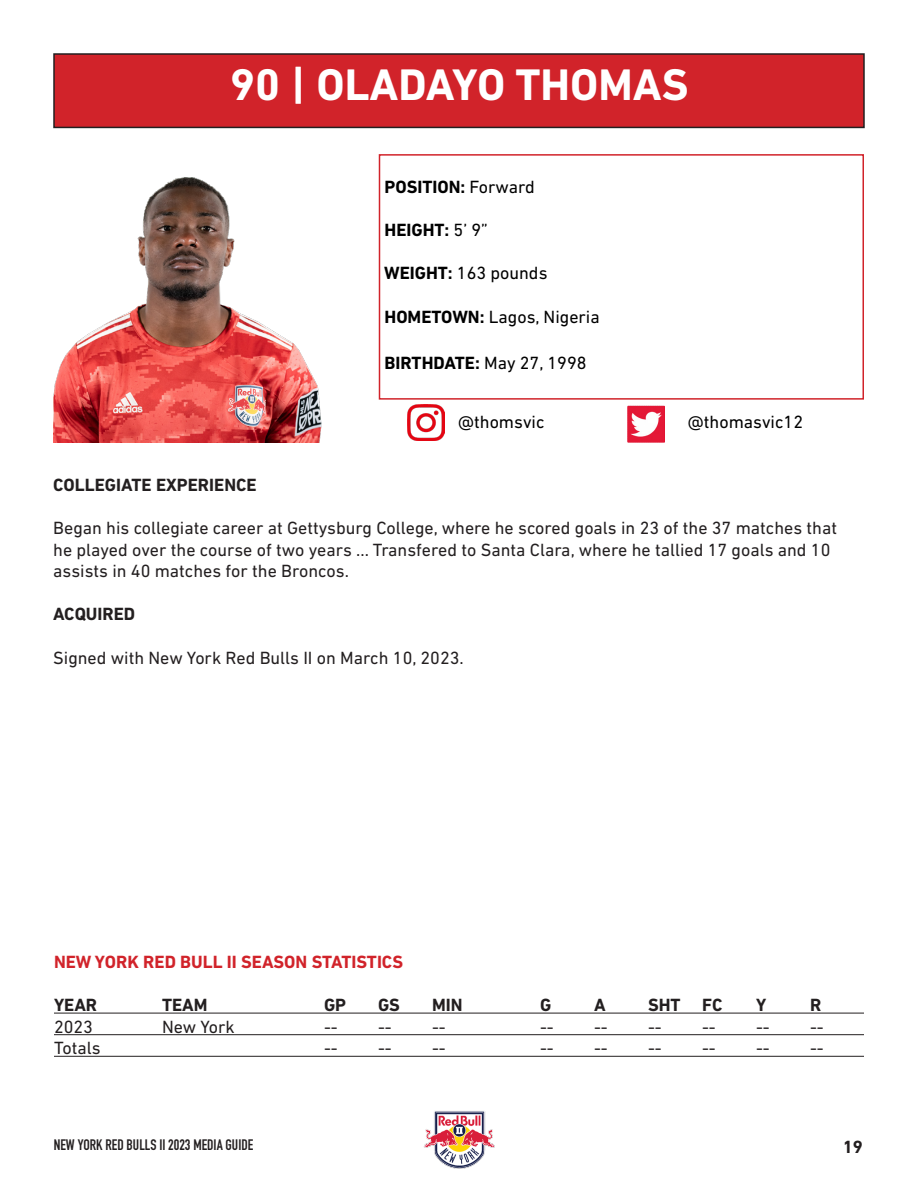
<style>
.page{position:relative;width:918px;height:1188px;background:#fff}
.page>*{position:absolute;margin:0;border:0;box-sizing:border-box;transform-origin:0 0}
.t1{font:700 45px "DIN Next LT Pro";color:#fff}
.t2{font:18px/21.6px "DIN Next LT Pro";color:#231f20}
.t3{font:18px "DIN Next LT Pro";color:#000}
.t4{font:700 18px "DIN Next LT Pro";color:#231f20}
.t5{font:700 18px "DIN Next LT Pro";color:#000}
.t6{font:700 18px "DIN Next LT Pro";color:#d1232a}
.t7{font:700 15px "DIN Condensed";color:#231f20}
.s1{font-weight:400}
.s2{font-weight:700}
</style>
<div class="page">
<img style="left:424px;top:1111px;width:71px;height:58px">
<div style="left:53px;top:53px;width:812px;height:75px;background:#d1232a;border:2px solid #231f20"></div>
<hr style="left:54px;top:1013px;width:810px;height:1px;background:#231f20">
<hr style="left:54px;top:1034px;width:810px;height:1px;background:#231f20">
<hr style="left:54px;top:1056px;width:810px;height:1px;background:#231f20">
<div style="left:379px;top:154px;width:485px;height:246px;border:2px solid #d1232a"></div>
<img style="left:407px;top:404px;width:37px;height:37px">
<img style="left:53px;top:177px;width:268px;height:265px">
<img style="left:628px;top:405px;width:37px;height:37px">
<p class="t1" style="left:230px;top:59px;width:460px">90 | OLADAYO THOMAS</p>
<p class="t5" style="left:384px;top:176px;width:152px">POSITION: <span class="s1">Forward</span></p>
<p class="t5" style="left:384px;top:220px;width:105px">HEIGHT: <span class="s1">5’ 9”</span></p>
<p class="t3" style="left:384px;top:263px;width:165px"><span class="s2">WEIGHT:</span> 163 pounds</p>
<p class="t3" style="left:384px;top:306px;width:217px"><span class="s2">HOMETOWN:</span> Lagos, Nigeria</p>
<p class="t5" style="left:384px;top:353px;width:204px">BIRTHDATE: <span class="s1">May 27, 1998</span></p>
<p class="t3" style="left:458px;top:411px;width:88px">@thomsvic</p>
<p class="t3" style="left:688px;top:411px;width:117px">@thomasvic12</p>
<p class="t4" style="left:53px;top:474px;width:205px">COLLEGIATE EXPERIENCE</p>
<p class="t2" style="left:53px;top:517px;width:785px">Began his collegiate career at Gettysburg College, where he scored goals in 23 of the 37 matches that he played over the course of two years ... Transfered to Santa Clara, where he tallied 17 goals and 10 assists in 40 matches for the Broncos.</p>
<p class="t4" style="left:53px;top:604px;width:84px">ACQUIRED</p>
<p class="t2" style="left:53px;top:647px;width:412px">Signed with New York Red Bulls II on March 10, 2023.</p>
<p class="t6" style="left:54px;top:951px;width:351px">NEW YORK RED BULL II SEASON STATISTICS</p>
<p class="t4" style="left:54px;top:995px;width:45px">YEAR</p>
<p class="t4" style="left:162px;top:995px;width:47px">TEAM</p>
<p class="t4" style="left:324px;top:995px;width:24px">GP</p>
<p class="t4" style="left:378px;top:995px;width:24px">GS</p>
<p class="t4" style="left:432px;top:995px;width:32px">MIN</p>
<p class="t4" style="left:540px;top:995px;width:13px">G</p>
<p class="t4" style="left:594px;top:995px;width:13px">A</p>
<p class="t4" style="left:648px;top:995px;width:76px">SHT FC</p>
<p class="t4" style="left:756px;top:995px;width:12px">Y</p>
<p class="t4" style="left:810px;top:995px;width:13px">R</p>
<p class="t2" style="left:54px;top:1016px;width:41px">2023</p>
<p class="t2" style="left:162px;top:1016px;width:74px">New York</p>
<p class="t2" style="left:324px;top:1016px;width:15px">--</p>
<p class="t2" style="left:378px;top:1016px;width:15px">--</p>
<p class="t2" style="left:432px;top:1016px;width:15px">--</p>
<p class="t2" style="left:540px;top:1016px;width:15px">--</p>
<p class="t2" style="left:594px;top:1016px;width:15px">--</p>
<p class="t2" style="left:648px;top:1016px;width:15px">--</p>
<p class="t2" style="left:702px;top:1016px;width:15px">--</p>
<p class="t2" style="left:756px;top:1016px;width:15px">--</p>
<p class="t2" style="left:810px;top:1016px;width:15px">--</p>
<p class="t2" style="left:54px;top:1037px;width:48px">Totals</p>
<p class="t2" style="left:324px;top:1037px;width:15px">--</p>
<p class="t2" style="left:378px;top:1037px;width:15px">--</p>
<p class="t2" style="left:432px;top:1037px;width:15px">--</p>
<p class="t2" style="left:540px;top:1037px;width:15px">--</p>
<p class="t2" style="left:594px;top:1037px;width:15px">--</p>
<p class="t2" style="left:648px;top:1037px;width:15px">--</p>
<p class="t2" style="left:702px;top:1037px;width:15px">--</p>
<p class="t2" style="left:756px;top:1037px;width:15px">--</p>
<p class="t2" style="left:810px;top:1037px;width:15px">--</p>
<p class="t7" style="left:54px;top:1135px;width:201px">NEW YORK RED BULLS II 2023 MEDIA GUIDE</p>
<p class="t4" style="left:843px;top:1136px;width:22px">19</p>
</div>
